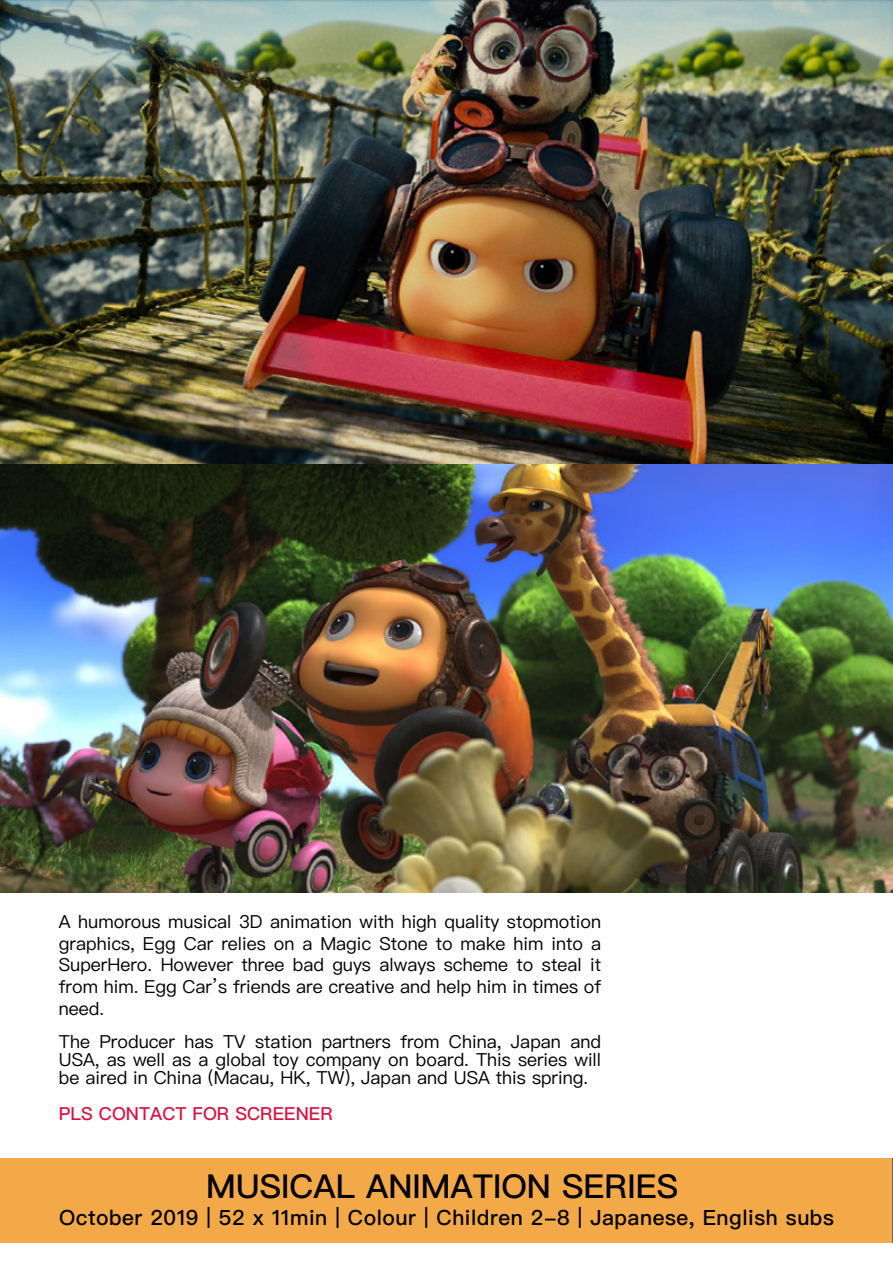
<style>
.page{position:relative;width:893px;height:1263px;background:#fff}
.page>*{position:absolute;margin:0;border:0;box-sizing:border-box;transform-origin:0 0}
.t1{font:500 33px "Ping Fang SC";color:#000}
.t2{font:500 21px "Ping Fang SC";letter-spacing:.025em;color:#000}
.t3{font:18px/21.6px "Ping Fang SC";color:#000;text-align:justify}
.t4{font:500 18px "Ping Fang SC";color:#d51341}
</style>
<div class="page">
<img style="left:0;top:0;width:892px;height:464px">
<img style="left:0;top:464px;width:893px;height:428px">
<div style="left:0;top:1158px;width:893px;height:85px;background:#f4a949"></div>
<hr style="left:892px;top:0;width:1px;height:714px;background:#e2dddb">
<hr style="left:892px;top:1158px;width:1px;height:85px;background:#746269">
<p class="t3" style="left:59px;top:911px;width:544px">A humorous musical 3D animation with high quality stopmotion graphics, Egg Car relies on a Magic Stone to make him into a SuperHero. However three bad guys always scheme to steal it from him. Egg Car’s friends are creative and help him in times of need.</p>
<p class="t3" style="left:59px;top:1032px;width:544px;line-height:18px">The Producer has TV station partners from China, Japan and USA, as well as a global toy company on board. This series will be aired in China (Macau, HK, TW), Japan and USA this spring.</p>
<p class="t4" style="left:59px;top:1103px;width:275px">PLS CONTACT FOR SCREENER</p>
<h1 class="t1" style="left:206px;top:1166px;width:474px">MUSICAL ANIMATION SERIES</h1>
<p class="t2" style="left:59px;top:1204px;width:776px">October 2019 | 52 x 11min | Colour | Children 2-8 | Japanese, English subs</p>
</div>
